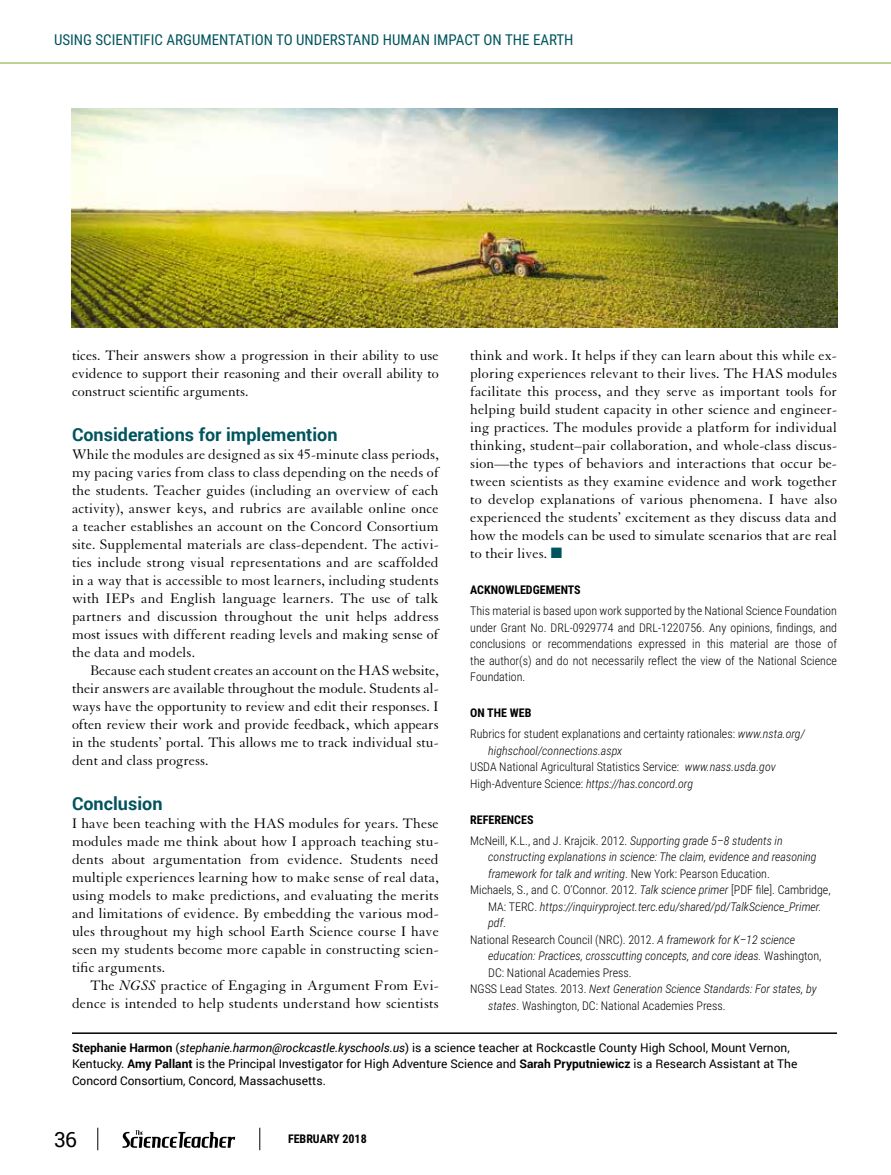
<style>
.page{position:relative;width:891px;height:1175px;background:#fff}
.page>*{position:absolute;margin:0;border:0;box-sizing:border-box;transform-origin:0 0}
.t1{font:21px "Roboto";color:#000}
.t2{font:700 18px "Roboto";color:#00545d}
.t3{font:15px/18px "Granjon LT Std";letter-spacing:.01em;color:#000;text-align:justify}
.t4{font:15px "Roboto Condensed";color:#00545d}
.t5{font:300 12px/16.5px "Roboto Condensed";color:#000}
.t6{font:italic 300 12px/16.5px "Roboto Condensed";color:#000}
.t7{font:12px/16.5px "Roboto";color:#000}
.t8{font:700 12px "Roboto Condensed";color:#000}
.s1{color:#00545d}
.s2{font-weight:700}
.s3{font-style:italic}
.s4{font-style:normal}
</style>
<div class="page">
<hr style="left:72px;top:1032px;width:765px;height:2px;background:#000">
<img style="left:72px;top:108px;width:765px;height:220px">
<svg style="left:122px;top:1130px;width:113px;height:17px"></svg>
<svg style="left:97px;top:1127px;width:1px;height:23px"></svg>
<svg style="left:259px;top:1127px;width:1px;height:23px"></svg>
<hr style="left:0;top:63px;width:891px;height:1px;background:#7da62f">
<p class="t4" style="left:54px;top:29px;width:521px">USING SCIENTIFIC ARGUMENTATION TO UNDERSTAND HUMAN IMPACT ON THE EARTH</p>
<p class="t3" style="left:470px;top:347px;width:368px">think and work. It helps if they can learn about this while ex&shy;ploring experiences relevant to their lives. The HAS modules facilitate this process, and they serve as important tools for helping build student capacity in other science and engineer&shy;ing practices. The modules provide a platform for individual thinking, student–pair collaboration, and whole-class discus&shy;sion—the types of behaviors and interactions that occur be&shy;tween scientists as they examine evidence and work together to develop explanations of various phenomena. I have also experienced the students’ excitement as they discuss data and how the models can be used to simulate scenarios that are real to their lives. <span class="s1">■</span></p>
<p class="t8" style="left:470px;top:581px;width:112px">ACKNOWLEDGEMENTS</p>
<p class="t5" style="left:470px;top:602px;width:368px;text-align:justify">This material is based upon work supported by the National Science Foundation under Grant No. DRL-0929774 and DRL-1220756. Any opinions, findings, and conclusions or recommendations expressed in this material are those of the author(s) and do not necessarily reflect the view of the National Science Foundation.</p>
<p class="t5" style="left:470px;top:702px;width:336px;line-height:21px"><span class="s2">ON THE WEB<br></span>Rubrics for student explanations and certainty rationales: <span class="s3">www.nsta.org/</span></p>
<p class="t6" style="left:470px;top:742px;width:307px;text-indent:18px">highschool/connections.aspx<br><span class="s4">USDA National Agricultural Statistics Service:</span> www.nass.usda.gov<br><span class="s4">High-Adventure Science:</span> https://has.concord.org</p>
<p class="t5" style="left:470px;top:808px;width:314px;line-height:21px"><span class="s2">REFERENCES<br></span>McNeill, K.L., and J. Krajcik. 2012. <span class="s3">Supporting grade 5–8 students in</span></p>
<p class="t6" style="left:488px;top:848px;width:330px">constructing explanations in science: The claim, evidence and reasoning</p>
<p class="t6" style="left:488px;top:865px;width:283px">framework for talk and writing<span class="s4">. New York: Pearson Education.</span></p>
<p class="t5" style="left:470px;top:881px;width:362px">Michaels, S., and C. O’Connor. 2012. <span class="s3">Talk science primer</span> [PDF file]. Cambridge,</p>
<p class="t6" style="left:488px;top:898px;width:335px"><span class="s4">MA: TERC.</span> https://inquiryproject.terc.edu/shared/pd/TalkScience_Primer.</p>
<p class="t6" style="left:488px;top:914px;width:19px">pdf<span class="s4">.</span></p>
<p class="t5" style="left:470px;top:931px;width:327px">National Research Council (NRC). 2012. <span class="s3">A framework for K–12 science</span></p>
<p class="t6" style="left:488px;top:947px;width:335px">education: Practices, crosscutting concepts, and core ideas. <span class="s4">Washington,</span></p>
<p class="t5" style="left:488px;top:964px;width:145px">DC: National Academies Press.</p>
<p class="t6" style="left:470px;top:980px;width:348px"><span class="s4">NGSS Lead States. 2013.</span> Next Generation Science Standards: For states, by</p>
<p class="t5" style="left:488px;top:997px;width:239px"><span class="s3">states</span>. Washington, DC: National Academies Press.</p>
<p class="t7" style="left:72px;top:1039px;width:727px"><span class="s2">Stephanie Harmon</span> (<span class="s3">stephanie.harmon@rockcastle.kyschools.us</span>) is a science teacher at Rockcastle County High School, Mount Vernon,<br>Kentucky. <span class="s2">Amy Pallant</span> is the Principal Investigator for High Adventure Science and <span class="s2">Sarah Pryputniewicz</span> is a Research Assistant at The<br>Concord Consortium, Concord, Massachusetts.</p>
<p class="t3" style="left:72px;top:347px;width:368px">tices. Their answers show a progression in their ability to use evidence to support their reasoning and their overall ability to construct scientific arguments.</p>
<p class="t2" style="left:72px;top:422px;width:267px">Considerations for implemention</p>
<p class="t3" style="left:72px;top:446px;width:368px">While the modules are designed as six 45-minute class periods, my pacing varies from class to class depending on the needs of the students. Teacher guides (including an overview of each activity), answer keys, and rubrics are available online once a teacher establishes an account on the Concord Consortium site. Supplemental materials are class-dependent. The activi&shy;ties include strong visual representations and are scaffolded in a way that is accessible to most learners, including students with IEPs and English language learners. The use of talk partners and discussion throughout the unit helps address most issues with different reading levels and making sense of the data and models.</p>
<p class="t3" style="left:72px;top:662px;width:368px;text-indent:18px">Because each student creates an account on the HAS website, their answers are available throughout the module. Students al&shy;ways have the opportunity to review and edit their responses. I often review their work and provide feedback, which appears in the students’ portal. This allows me to track individual stu&shy;dent and class progress.</p>
<p class="t2" style="left:72px;top:791px;width:92px">Conclusion</p>
<p class="t3" style="left:72px;top:815px;width:368px">I have been teaching with the HAS modules for years. These modules made me think about how I approach teaching stu&shy;dents about argumentation from evidence. Students need multiple experiences learning how to make sense of real data, using models to make predictions, and evaluating the merits and limitations of evidence. By embedding the various mod&shy;ules throughout my high school Earth Science course I have seen my students become more capable in constructing scien&shy;tific arguments.</p>
<p class="t3" style="left:72px;top:977px;width:368px;text-align:right">The <span class="s3">NGSS</span> practice of Engaging in Argument From Evi&shy;dence is intended to help students understand how scientists</p>
<h1 class="t1" style="left:54px;top:1124px;width:25px">36</h1>
<p class="t8" style="left:288px;top:1130px;width:80px">FEBRUARY 2018</p>
</div>
